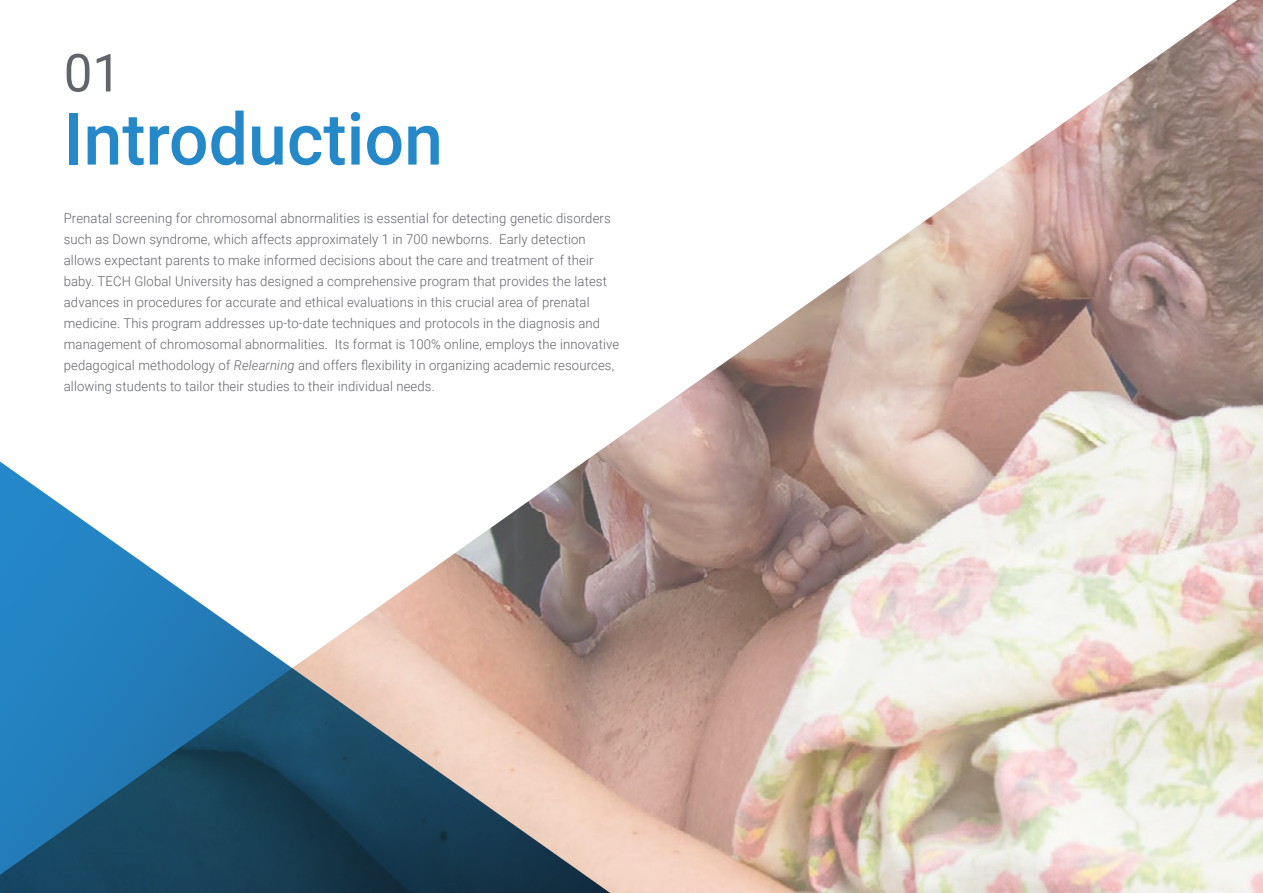
<style>
.page{position:relative;width:1263px;height:893px;background:#fff}
.page>*{position:absolute;margin:0;border:0;box-sizing:border-box;transform-origin:0 0}
.t1{font:500 72px "Roboto";color:#2488c9}
.t2{font:52.5px "Roboto";color:#61646a}
.t3{font:300 13.5px/21px "Roboto";letter-spacing:.01em;color:#61646a}
.s1{font-style:italic}
</style>
<div class="page">
<img style="left:607px;top:0;width:656px;height:893px">
<svg style="left:0;top:446px;width:640px;height:447px"></svg>
<h2 class="t2" style="left:64px;top:36px;width:59px">01</h2>
<h1 class="t1" style="left:64px;top:89px;width:381px">Introduction</h1>
<p class="t3" style="left:64px;top:207px;width:557px">Prenatal screening for chromosomal abnormalities is essential for detecting genetic disorders such as Down syndrome, which affects approximately 1 in 700 newborns. Early detection allows expectant parents to make informed decisions about the care and treatment of their baby. TECH Global University has designed a comprehensive program that provides the latest advances in procedures for accurate and ethical evaluations in this crucial area of prenatal medicine. This program addresses up-to-date techniques and protocols in the diagnosis and management of chromosomal abnormalities. Its format is 100% online, employs the innovative pedagogical methodology of <span class="s1">Relearning</span> and offers flexibility in organizing academic resources, allowing students to tailor their studies to their individual needs.</p>
</div>
